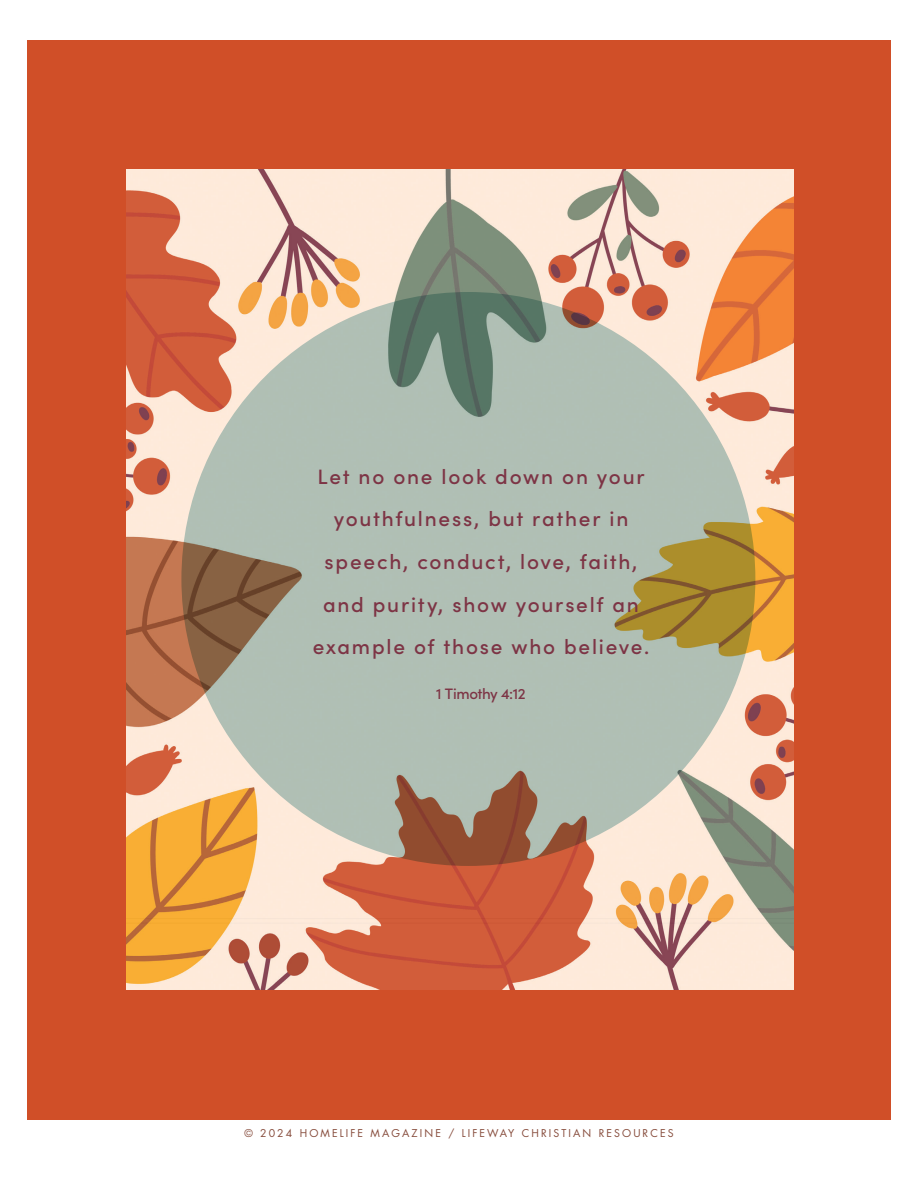
<style>
.page{position:relative;width:918px;height:1188px;background:#fff}
.page>*{position:absolute;margin:0;border:0;box-sizing:border-box;transform-origin:0 0}
.t1{font:500 20.85px/42.6px "Sofia Pro";letter-spacing:.085em;color:#7d3445;text-align:center}
.t2{font:500 15.15px "Sofia Pro";letter-spacing:-.025em;color:#7d3445}
.t3{font:10.5px "Futura Std";letter-spacing:.2em;color:#864b3b}
</style>
<div class="page">
<div style="left:27px;top:40px;width:864px;height:1080px;background:#d04f28"></div>
<img style="left:126px;top:169px;width:668px;height:821px">
<svg style="left:181px;top:292px;width:574px;height:574px;background:#a9b1a1"></svg>
<p class="t1" style="left:313px;top:454px;width:338px">Let no one look down on your youthfulness, but rather in speech, conduct, love, faith, and purity, show yourself an example of those who believe.</p>
<p class="t2" style="left:436px;top:682px;width:91px">1 Timothy 4:12</p>
<p class="t3" style="left:244px;top:1127px;width:431px">© 2024 HOMELIFE MAGAZINE / LIFEWAY CHRISTIAN RESOURCES</p>
</div>
